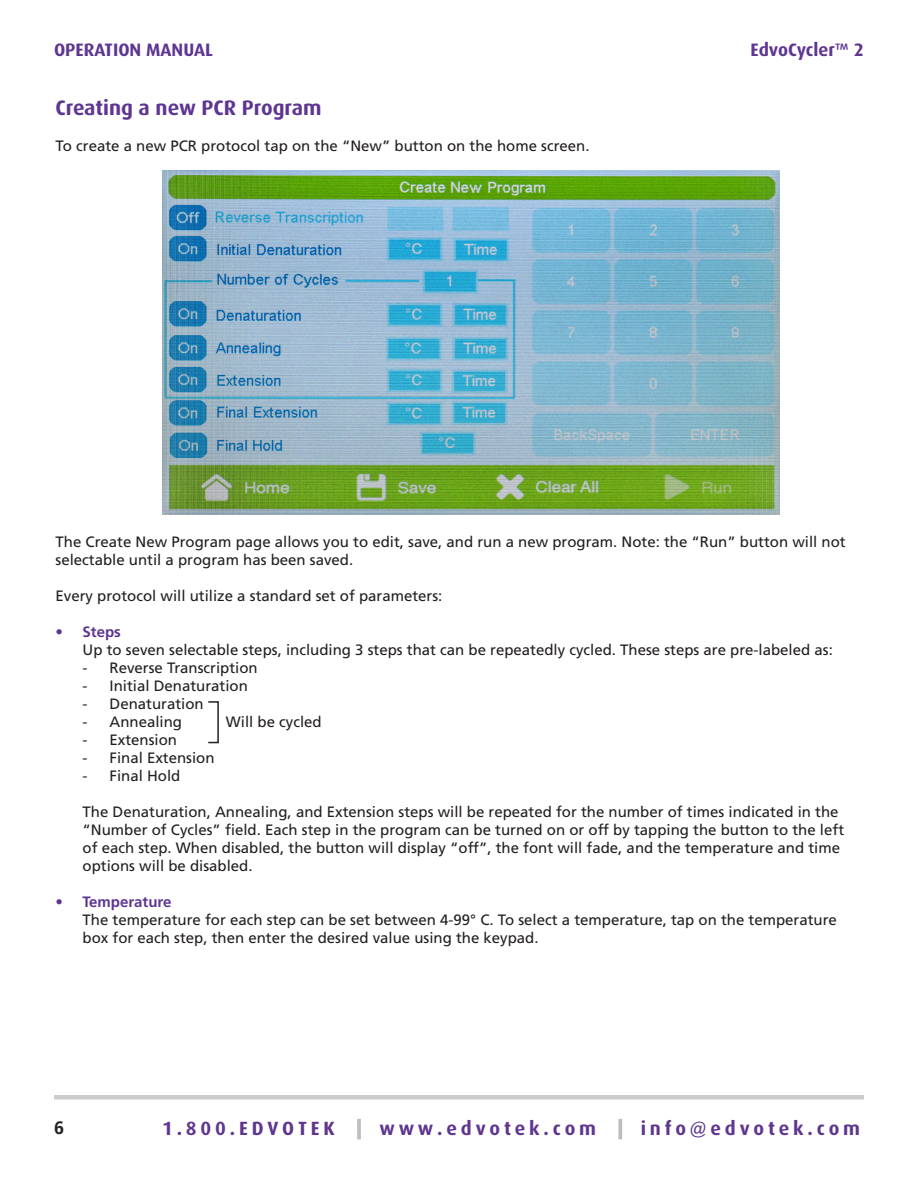
<style>
.page{position:relative;width:918px;height:1188px;background:#fff}
.page>*{position:absolute;margin:0;border:0;box-sizing:border-box;transform-origin:0 0}
.Opening_Paragraph_ti{font:700 21px "Dax";color:#5e3692}
.t1{font:700 19.2px "Dax";letter-spacing:.2em;color:#5f368f}
.t2{font:700 18px "Dax";color:#5e3692}
.t3{font:700 18px "Frutiger";color:#231f20}
.Body_Text_2{font:15px/18px "Frutiger";color:#231f20}
.Body_Text{font:15px/18px "Frutiger";color:#231f20}
.Subhead_3{font:700 15px "Frutiger";color:#5e3692}
.s1{color:#bbbdbf}
</style>
<div class="page">
<div style="left:357px;top:1119px;width:4px;height:20px;border:1px solid #bbbdbf"></div>
<div style="left:619px;top:1119px;width:3px;height:20px;border:1px solid #bbbdbf"></div>
<div style="left:54px;top:1095px;width:810px;height:5px;background:#ccc"></div>
<div style="left:208px;top:701px;width:11px;height:42px;border:2px solid #231f20"></div>
<img style="left:162px;top:171px;width:617px;height:344px">
<p class="t2" style="left:54px;top:39px;width:161px">OPERATION MANUAL</p>
<p class="t2" style="left:751px;top:39px;width:115px">EdvoCycler™ 2</p>
<p class="Opening_Paragraph_ti" style="left:56px;top:96px;width:267px">Creating a new PCR Program</p>
<p class="Body_Text_2" style="left:56px;top:137px;width:536px">To create a new PCR protocol tap on the “New” button on the home screen.</p>
<p class="Body_Text" style="left:56px;top:533px;width:792px">The Create New Program page allows you to edit, save, and run a new program. Note: the “Run” button will not selectable until a program has been saved.</p>
<p class="Body_Text_2" style="left:56px;top:587px;width:388px">Every protocol will utilize a standard set of parameters:</p>
<p class="Subhead_3" style="left:56px;top:623px;width:67px">• Steps</p>
<p class="Body_Text_2" style="left:83px;top:641px;width:752px">Up to seven selectable steps, including 3 steps that can be repeatedly cycled. These steps are pre-labeled as:</p>
<p class="Body_Text_2" style="left:83px;top:659px;width:177px">- Reverse Transcription</p>
<p class="Body_Text_2" style="left:83px;top:677px;width:167px">- Initial Denaturation</p>
<p class="Body_Text_2" style="left:83px;top:695px;width:123px">- Denaturation</p>
<p class="Body_Text_2" style="left:83px;top:713px;width:101px">- Annealing</p>
<p class="Body_Text_2" style="left:226px;top:713px;width:97px">Will be cycled</p>
<p class="Body_Text_2" style="left:83px;top:731px;width:96px">- Extension</p>
<p class="Body_Text_2" style="left:83px;top:749px;width:134px">- Final Extension</p>
<p class="Body_Text_2" style="left:83px;top:767px;width:99px">- Final Hold</p>
<p class="Body_Text_2" style="left:83px;top:803px;width:763px">The Denaturation, Annealing, and Extension steps will be repeated for the number of times indicated in the “Number of Cycles” field. Each step in the program can be turned on or off by tapping the button to the left of each step. When disabled, the button will display “off”, the font will fade, and the temperature and time options will be disabled.</p>
<p class="Subhead_3" style="left:56px;top:893px;width:117px">• Temperature</p>
<p class="Body_Text_2" style="left:83px;top:911px;width:756px">The temperature for each step can be set between 4-99° C. To select a temperature, tap on the temperature box for each step, then enter the desired value using the keypad.</p>
<p class="t3" style="left:54px;top:1117px;width:12px">6</p>
<p class="t1" style="left:162px;top:1117px;width:700px">1.800.EDVOTEK <span class="s1">|</span> www.edvotek.com <span class="s1">|</span> info@edvotek.com</p>
</div>
